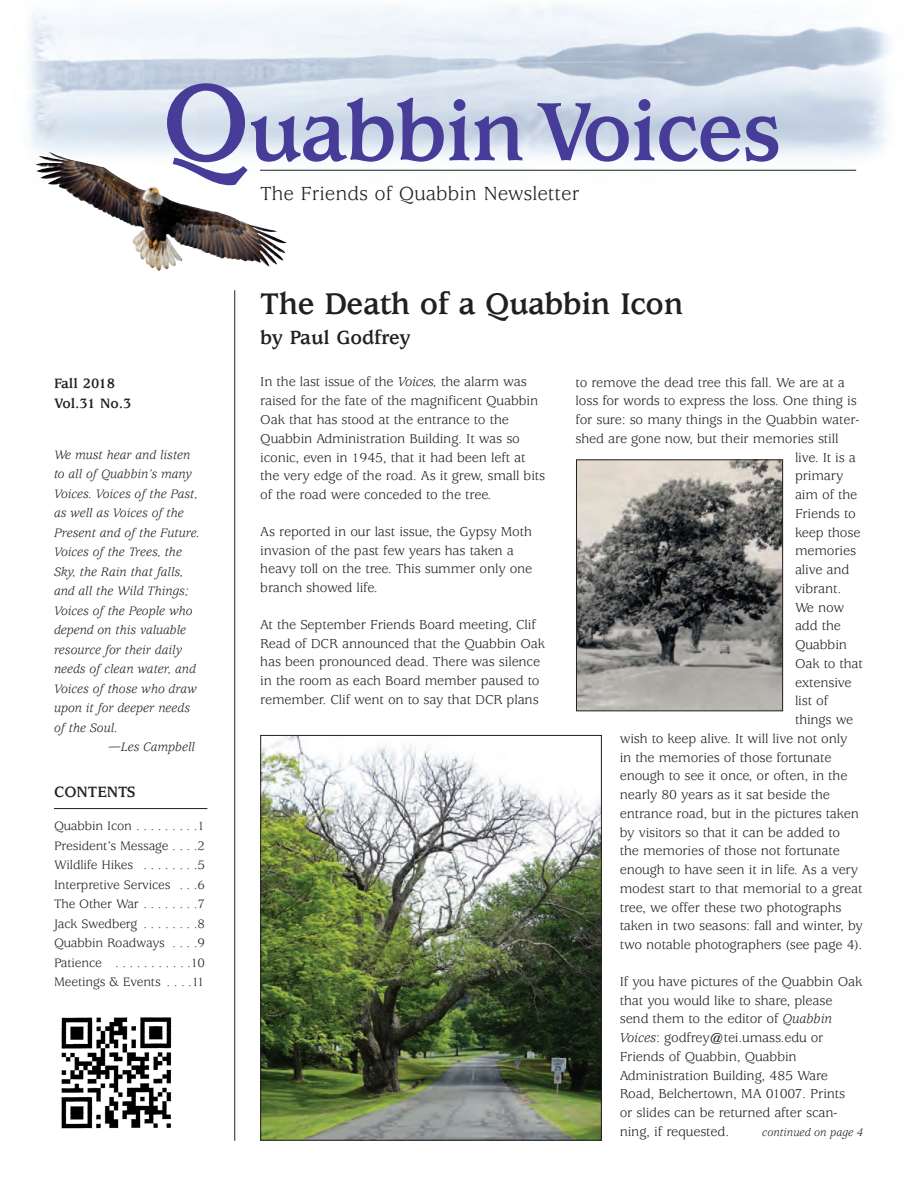
<style>
.page{position:relative;width:918px;height:1188px;background:#fff}
.page>*{position:absolute;margin:0;border:0;box-sizing:border-box;transform-origin:0 0}
.t1{font:700 120px "Usherwood";color:#473d99}
.t2{font:700 91.05px "Usherwood";letter-spacing:-.02em;color:#473d99}
.t3{font:700 33px "Usherwood";letter-spacing:-.015em;color:#231f20}
.t4{font:21px "Usherwood";color:#231f20}
.t5{font:700 21px "Usherwood";color:#231f20}
.t6{font:700 16.5px "Usherwood";color:#231f20}
.t7{font:700 15px/19.5px "Usherwood";color:#231f20}
.t8{font:14.25px/18.8px "Usherwood";letter-spacing:-.01em;color:#231f20}
.t9{font:italic 13.5px "Usherwood";color:#231f20}
.t10{font:13.5px/19.5px "Usherwood";letter-spacing:-.01em;color:#231f20;text-align:justify}
.t11{font:italic 12px "Usherwood";color:#231f20}
.s1{font-style:italic}
</style>
<div class="page">
<img style="left:29px;top:4px;width:861px;height:185px">
<hr style="left:54px;top:808px;width:153px;height:1px;background:#231f20">
<hr style="left:234px;top:290px;width:1px;height:851px;background:#231f20">
<hr style="left:260px;top:170px;width:596px;height:1px;background:#231f20">
<img style="left:61px;top:1017px;width:115px;height:112px">
<img style="left:100px;top:210px;width:187px;height:61px">
<img style="left:262px;top:737px;width:338px;height:402px">
<div style="left:260px;top:735px;width:342px;height:406px;border:1px solid #231f20"></div>
<img style="left:578px;top:461px;width:203px;height:248px">
<div style="left:576px;top:459px;width:207px;height:252px;border:1px solid #231f20"></div>
<h1 class="t1" style="left:162px;top:78px;width:90px">Q</h1>
<h2 class="t2" style="left:248px;top:98px;width:535px">uabbinVoices</h2>
<h3 class="t4" style="left:260px;top:185px;width:321px">The Friends of Quabbin Newsletter</h3>
<p class="t7" style="left:54px;top:375px;width:79px">Fall 2018<br>Vol.31 No.3</p>
<p class="t9" style="left:54px;top:450px;width:138px">We must hear and listen</p>
<p class="t9" style="left:54px;top:469px;width:140px">to all of Quabbin’s many</p>
<p class="t9" style="left:54px;top:489px;width:146px">Voices. Voices of the Past,</p>
<p class="t9" style="left:54px;top:508px;width:131px">as well as Voices of the</p>
<p class="t9" style="left:54px;top:528px;width:147px">Present and of the Future.</p>
<p class="t9" style="left:54px;top:547px;width:129px">Voices of the Trees, the</p>
<p class="t9" style="left:54px;top:567px;width:131px">Sky, the Rain that falls,</p>
<p class="t9" style="left:54px;top:586px;width:136px">and all the Wild Things;</p>
<p class="t9" style="left:54px;top:605px;width:140px">Voices of the People who</p>
<p class="t9" style="left:54px;top:625px;width:134px">depend on this valuable</p>
<p class="t9" style="left:54px;top:644px;width:130px">resource for their daily</p>
<p class="t9" style="left:54px;top:664px;width:143px">needs of clean water, and</p>
<p class="t9" style="left:54px;top:683px;width:144px">Voices of those who draw</p>
<p class="t9" style="left:54px;top:703px;width:138px">upon it for deeper needs</p>
<p class="t9" style="left:54px;top:722px;width:65px">of the Soul.</p>
<p class="t9" style="left:108px;top:742px;width:89px">—Les Campbell</p>
<p class="t6" style="left:54px;top:785px;width:83px">CONTENTS</p>
<p class="t10" style="left:54px;top:817px;width:152px">Quabbin Icon . . . . . . . . .1<br>President’s Message . . . .2<br>Wildlife Hikes . . . . . . . .5<br>Interpretive Services . . .6<br>The Other War . . . . . . . .7<br>Jack Swedberg . . . . . . . .8<br>Quabbin Roadways . . . .9<br>Patience . . . . . . . . . . .10<br>Meetings &amp; Events . . . .11</p>
<h3 class="t3" style="left:260px;top:291px;width:425px">The Death of a Quabbin Icon</h3>
<h3 class="t5" style="left:260px;top:329px;width:152px">by Paul Godfrey</h3>
<p class="t8" style="left:260px;top:374px;width:287px">In the last issue of the <span class="s1">Voices,</span> the alarm was raised for the fate of the magnificent Quabbin Oak that has stood at the entrance to the Quabbin Administration Building. It was so iconic, even in 1945, that it had been left at the very edge of the road. As it grew, small bits of the road were conceded to the tree.</p>
<p class="t8" style="left:260px;top:523px;width:274px">As reported in our last issue, the Gypsy Moth invasion of the past few years has taken a heavy toll on the tree. This summer only one branch showed life.</p>
<p class="t8" style="left:260px;top:616px;width:286px">At the September Friends Board meeting, Clif Read of DCR announced that the Quabbin Oak has been pronounced dead. There was silence in the room as each Board member paused to remember. Clif went on to say that DCR plans</p>
<p class="t8" style="left:576px;top:374px;width:271px">to remove the dead tree this fall. We are at a</p>
<p class="t8" style="left:576px;top:393px;width:283px">loss for words to express the loss. One thing is</p>
<p class="t8" style="left:576px;top:412px;width:285px">for sure: so many things in the Quabbin water-</p>
<p class="t8" style="left:576px;top:430px;width:264px">shed are gone now, but their memories still</p>
<p class="t8" style="left:795px;top:449px;width:63px">live. It is a</p>
<p class="t8" style="left:795px;top:468px;width:50px">primary</p>
<p class="t8" style="left:795px;top:487px;width:64px">aim of the</p>
<p class="t8" style="left:795px;top:505px;width:62px">Friends to</p>
<p class="t8" style="left:795px;top:524px;width:67px">keep those</p>
<p class="t8" style="left:795px;top:543px;width:63px">memories</p>
<p class="t8" style="left:795px;top:562px;width:56px">alive and</p>
<p class="t8" style="left:795px;top:580px;width:48px">vibrant.</p>
<p class="t8" style="left:795px;top:599px;width:51px">We now</p>
<p class="t8" style="left:795px;top:618px;width:47px">add the</p>
<p class="t8" style="left:795px;top:637px;width:54px">Quabbin</p>
<p class="t8" style="left:795px;top:655px;width:70px">Oak to that</p>
<p class="t8" style="left:795px;top:674px;width:58px">extensive</p>
<p class="t8" style="left:795px;top:693px;width:35px">list of</p>
<p class="t8" style="left:795px;top:712px;width:60px">things we</p>
<p class="t8" style="left:620px;top:730px;width:229px">wish to keep alive. It will live not only</p>
<p class="t8" style="left:620px;top:749px;width:213px">in the memories of those fortunate</p>
<p class="t8" style="left:620px;top:768px;width:229px">enough to see it once, or often, in the</p>
<p class="t8" style="left:620px;top:787px;width:212px">nearly 80 years as it sat beside the</p>
<p class="t8" style="left:620px;top:805px;width:241px">entrance road, but in the pictures taken</p>
<p class="t8" style="left:620px;top:824px;width:222px">by visitors so that it can be added to</p>
<p class="t8" style="left:620px;top:843px;width:222px">the memories of those not fortunate</p>
<p class="t8" style="left:620px;top:862px;width:240px">enough to have seen it in life. As a very</p>
<p class="t8" style="left:620px;top:880px;width:244px">modest start to that memorial to a great</p>
<p class="t8" style="left:620px;top:899px;width:223px">tree, we offer these two photographs</p>
<p class="t8" style="left:620px;top:918px;width:245px">taken in two seasons: fall and winter, by</p>
<p class="t8" style="left:620px;top:937px;width:244px">two notable photographers (see page 4).</p>
<p class="t8" style="left:620px;top:973px;width:244px">If you have pictures of the Quabbin Oak that you would like to share, please send them to the editor of <span class="s1">Quabbin Voices</span>: godfrey@tei.umass.edu or Friends of Quabbin, Quabbin Administration Building, 485 Ware Road, Belchertown, MA 01007. Prints<br>or slides can be returned after scan&shy;ning, if requested.</p>
<p class="t11" style="left:762px;top:1128px;width:102px">continued on page 4</p>
</div>
